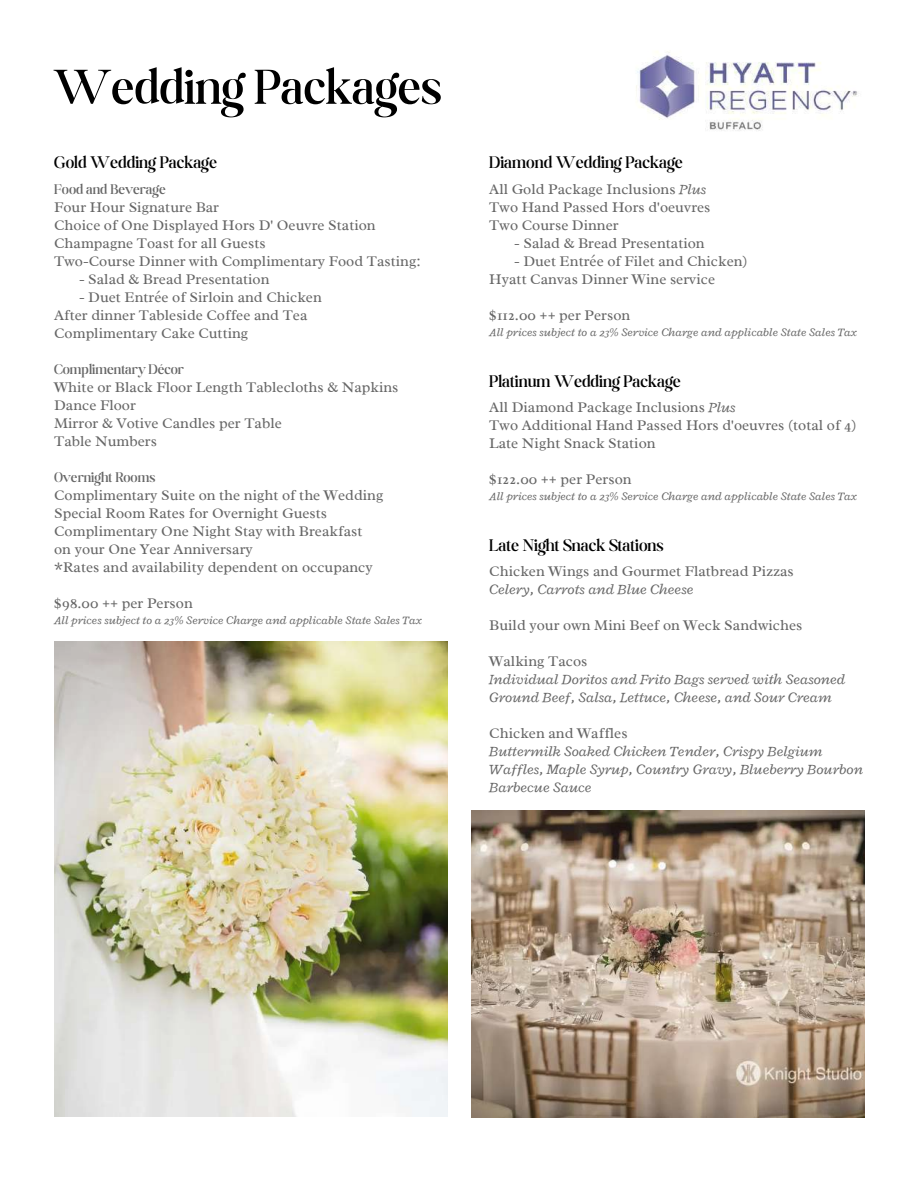
<style>
.page{position:relative;width:918px;height:1188px;background:#fff}
.page>*{position:absolute;margin:0;border:0;box-sizing:border-box;transform-origin:0 0}
.t1{font:300 52.5px "Boston Angel";color:#000}
.t2{font:300 18px "Boston Angel";letter-spacing:.005em;color:#000}
.t3{font:15px/18px "Radley";letter-spacing:.005em;color:#666}
.t4{font:italic 15px/18px "Radley";letter-spacing:.005em;color:#666}
.t5{font:300 15px "Boston Angel";letter-spacing:.005em;color:#666}
.t6{font:italic 12px "Radley";letter-spacing:.005em;color:#666}
.s1{font-style:italic}
</style>
<div class="page">
<img style="left:636px;top:51px;width:221px;height:80px">
<img style="left:54px;top:641px;width:394px;height:475px">
<img style="left:471px;top:810px;width:394px;height:308px">
<h1 class="t1" style="left:53px;top:56px;width:390px">Wedding Packages</h1>
<p class="t2" style="left:54px;top:152px;width:164px">Gold Wedding Package</p>
<p class="t5" style="left:54px;top:180px;width:113px">Food and Beverage</p>
<p class="t3" style="left:54px;top:198px;width:368px">Four Hour Signature Bar<br>Choice of One Displayed Hors D' Oeuvre Station Champagne Toast for all Guests<br>Two-Course Dinner with Complimentary Food Tasting:</p>
<p class="t3" style="left:79px;top:270px;width:192px">- Salad &amp; Bread Presentation</p>
<p class="t3" style="left:54px;top:288px;width:269px;text-indent:25px">- Duet Entrée of Sirloin and Chicken<br>After dinner Tableside Coffee and Tea<br>Complimentary Cake Cutting</p>
<p class="t5" style="left:54px;top:360px;width:131px">Complimentary Décor</p>
<p class="t3" style="left:54px;top:378px;width:346px">White or Black Floor Length Tablecloths &amp; Napkins<br>Dance Floor<br>Mirror &amp; Votive Candles per Table<br>Table Numbers</p>
<p class="t5" style="left:54px;top:468px;width:103px">Overnight Rooms</p>
<p class="t3" style="left:54px;top:486px;width:331px">Complimentary Suite on the night of the Wedding Special Room Rates for Overnight Guests Complimentary One Night Stay with Breakfast<br>on your One Year Anniversary<br>*Rates and availability dependent on occupancy</p>
<p class="t3" style="left:54px;top:594px;width:140px">$98.00 ++ per Person</p>
<p class="t6" style="left:54px;top:612px;width:370px">All prices subject to a 23% Service Charge and applicable State Sales Tax</p>
<p class="t2" style="left:489px;top:152px;width:195px">Diamond Wedding Package</p>
<p class="t3" style="left:489px;top:180px;width:223px">All Gold Package Inclusions <span class="s1">Plus<br></span>Two Hand Passed Hors d'oeuvres<br>Two Course Dinner</p>
<p class="t3" style="left:514px;top:234px;width:192px">- Salad &amp; Bread Presentation</p>
<p class="t3" style="left:489px;top:252px;width:260px;text-indent:25px">- Duet Entrée of Filet and Chicken)<br>Hyatt Canvas Dinner Wine service</p>
<p class="t3" style="left:489px;top:306px;width:143px">$112.00 ++ per Person</p>
<p class="t6" style="left:489px;top:324px;width:370px">All prices subject to a 23% Service Charge and applicable State Sales Tax</p>
<p class="t2" style="left:489px;top:370px;width:193px">Platinum Wedding Package</p>
<p class="t3" style="left:489px;top:398px;width:369px">All Diamond Package Inclusions <span class="s1">Plus<br></span>Two Additional Hand Passed Hors d'oeuvres (total of 4)<br>Late Night Snack Station</p>
<p class="t3" style="left:489px;top:470px;width:144px">$122.00 ++ per Person</p>
<p class="t6" style="left:489px;top:489px;width:370px">All prices subject to a 23% Service Charge and applicable State Sales Tax</p>
<p class="t2" style="left:489px;top:534px;width:176px">Late Night Snack Stations</p>
<p class="t3" style="left:489px;top:562px;width:306px">Chicken Wings and Gourmet Flatbread Pizzas</p>
<p class="t4" style="left:489px;top:580px;width:206px">Celery, Carrots and Blue Cheese</p>
<p class="t3" style="left:489px;top:616px;width:315px">Build your own Mini Beef on Weck Sandwiches</p>
<p class="t3" style="left:489px;top:652px;width:100px">Walking Tacos</p>
<p class="t4" style="left:489px;top:670px;width:358px">Individual Doritos and Frito Bags served with Seasoned<br>Ground Beef, Salsa, Lettuce, Cheese, and Sour Cream</p>
<p class="t3" style="left:489px;top:724px;width:140px">Chicken and Waffles</p>
<p class="t4" style="left:489px;top:742px;width:375px">Buttermilk Soaked Chicken Tender, Crispy Belgium<br>Waffles, Maple Syrup, Country Gravy, Blueberry Bourbon<br>Barbecue Sauce</p>
</div>
